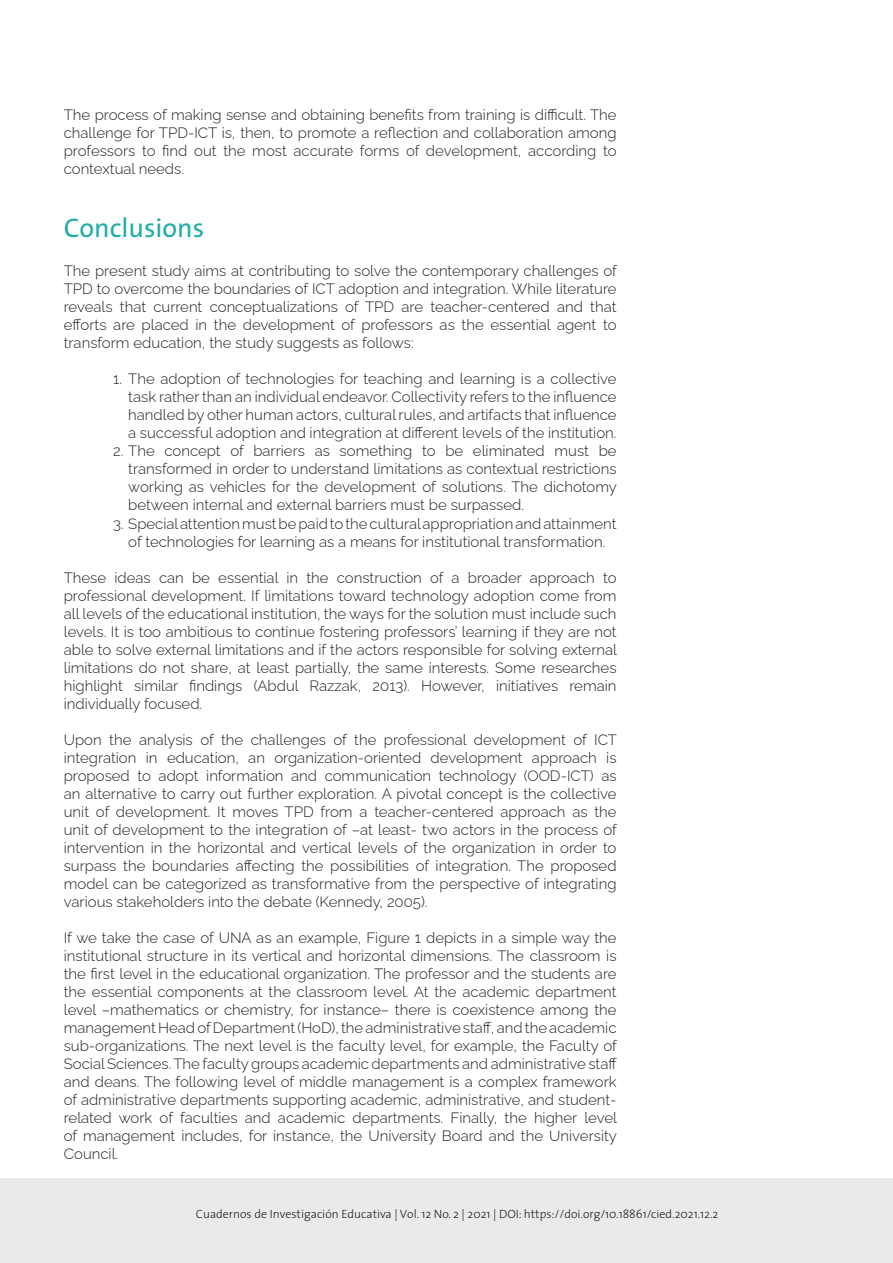
<style>
.page{position:relative;width:893px;height:1263px;background:#fff}
.page>*{position:absolute;margin:0;border:0;box-sizing:border-box;transform-origin:0 0}
.Subtítulo_1{font:27px "The Sans";color:#21ada8}
.t1{font:300 15px/18px "Raleway";color:#231f20;text-align:justify}
.t2{font:300 12px "The Sans";color:#231f20}
</style>
<div class="page">
<div style="left:0;top:1178px;width:893px;height:85px;background:#e9eaeb"></div>
<p class="t1" style="left:64px;top:104px;width:554px">The process of making sense and obtaining benefits from training is difficult. The challenge for TPD-ICT is, then, to promote a reflection and collaboration among professors to find out the most accurate forms of development, according to contextual needs.</p>
<p class="Subtítulo_1" style="left:64px;top:205px;width:142px">Conclusions</p>
<p class="t1" style="left:64px;top:260px;width:555px">The present study aims at contributing to solve the contemporary challenges of TPD to overcome the boundaries of ICT adoption and integration. While literature reveals that current conceptualizations of TPD are teacher-centered and that efforts are placed in the development of professors as the essential agent to transform education, the study suggests as follows:</p>
<p class="t1" style="left:128px;top:368px;width:490px;text-indent:-15px">1. The adoption of technologies for teaching and learning is a collective task rather than an individual endeavor. Collectivity refers to the influence handled by other human actors, cultural rules, and artifacts that influence a successful adoption and integration at different levels of the institution.</p>
<p class="t1" style="left:128px;top:440px;width:490px;text-indent:-15px">2. The concept of barriers as something to be eliminated must be transformed in order to understand limitations as contextual restrictions working as vehicles for the development of solutions. The dichotomy between internal and external barriers must be surpassed.</p>
<p class="t1" style="left:113px;top:513px;width:505px;text-align:center">3. Special attention must be paid to the cultural appropriation and attainment of technologies for learning as a means for institutional transformation.</p>
<p class="t1" style="left:64px;top:567px;width:555px">These ideas can be essential in the construction of a broader approach to professional development. If limitations toward technology adoption come from all levels of the educational institution, the ways for the solution must include such levels. It is too ambitious to continue fostering professors’ learning if they are not able to solve external limitations and if the actors responsible for solving external limitations do not share, at least partially, the same interests. Some researches highlight similar findings (Abdul Razzak, 2013). However, initiatives remain individually focused.</p>
<p class="t1" style="left:64px;top:729px;width:555px">Upon the analysis of the challenges of the professional development of ICT integration in education, an organization-oriented development approach is proposed to adopt information and communication technology (OOD-ICT) as an alternative to carry out further exploration. A pivotal concept is the collective unit of development. It moves TPD from a teacher-centered approach as the unit of development to the integration of –at least- two actors in the process of intervention in the horizontal and vertical levels of the organization in order to surpass the boundaries affecting the possibilities of integration. The proposed model can be categorized as transformative from the perspective of integrating various stakeholders into the debate (Kennedy, 2005).</p>
<p class="t1" style="left:64px;top:927px;width:555px">If we take the case of UNA as an example, Figure 1 depicts in a simple way the institutional structure in its vertical and horizontal dimensions. The classroom is the first level in the educational organization. The professor and the students are the essential components at the classroom level. At the academic department level –mathematics or chemistry, for instance– there is coexistence among the management Head of Department (HoD), the administrative staff, and the academic sub-organizations. The next level is the faculty level, for example, the Faculty of Social Sciences. The faculty groups academic departments and administrative staff and deans. The following level of middle management is a complex framework of administrative departments supporting academic, administrative, and student&shy;related work of faculties and academic departments. Finally, the higher level of management includes, for instance, the University Board and the University Council.</p>
<p class="t2" style="left:196px;top:1204px;width:524px">Cuadernos de Investigación Educativa | Vol. 12 No. 2 | 2021 | DOI: https://doi.org/10.18861/cied.2021.12.2</p>
</div>
